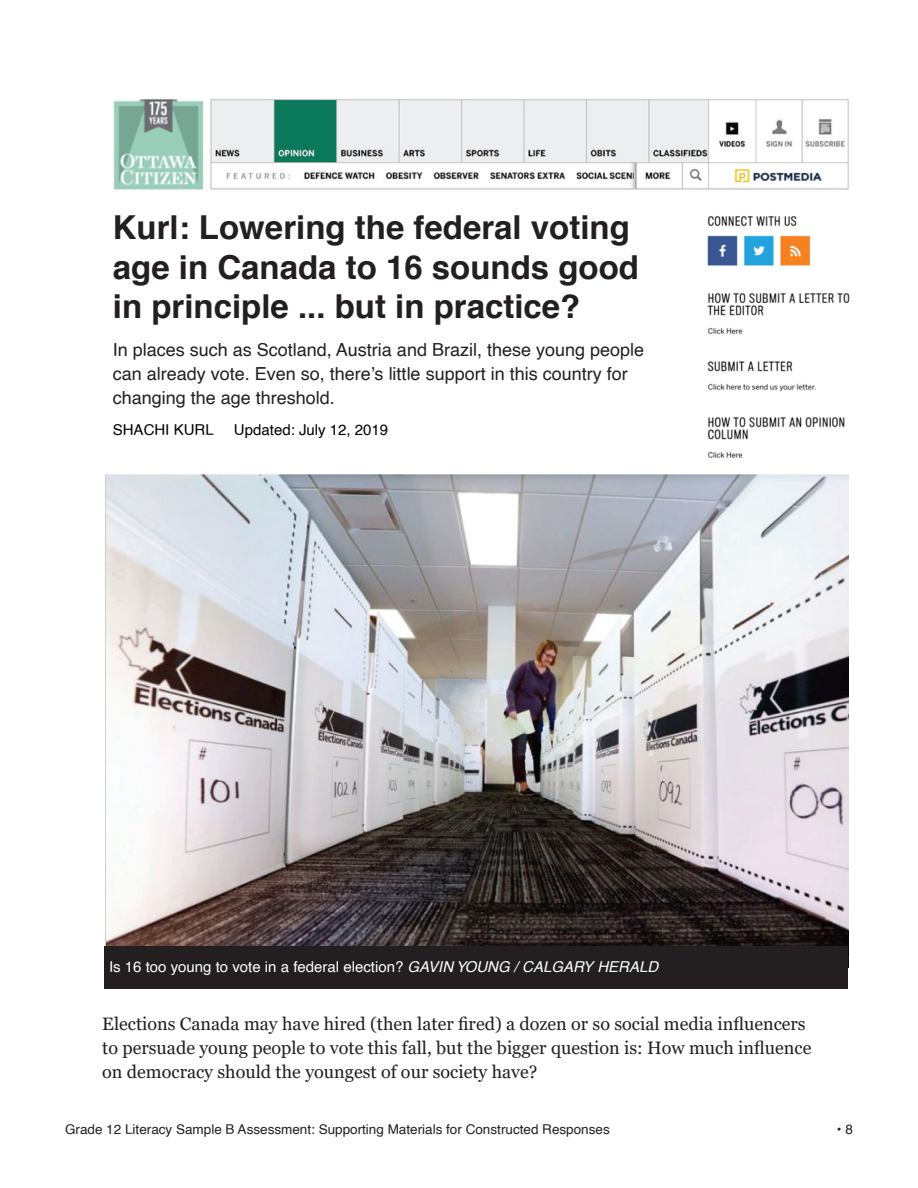
<style>
.page{position:relative;width:918px;height:1188px;background:#fff}
.page>*{position:absolute;margin:0;border:0;box-sizing:border-box;transform-origin:0 0}
.t1{font:700 33px/39.6px "Helvetica";color:#231f20}
.helvetica-12pt-body{font:18px/24px "Georgia";color:#231f20}
.t2{font:18px/24px "Helvetica";color:#231f20}
.t3{font:15px "Helvetica";color:#fff}
.t4{font:15px "Helvetica";color:#000}
.t5{font:13.5px "Helvetica";color:#231f20}
.s1{font-style:italic}
</style>
<div class="page">
<img style="left:113px;top:99px;width:737px;height:359px">
<img style="left:105px;top:474px;width:743px;height:472px">
<div style="left:105px;top:946px;width:743px;height:43px;background:#231f20"></div>
<p class="t1" style="left:113px;top:207px;width:528px">Kurl: Lowering the federal voting age in Canada to 16 sounds good in principle ... but in practice?</p>
<p class="t2" style="left:113px;top:338px;width:533px">In places such as Scotland, Austria and Brazil, these young people can already vote. Even so, there’s little support in this country for changing the age threshold.</p>
<p class="t4" style="left:113px;top:419px;width:102px">SHACHI KURL</p>
<p class="t4" style="left:234px;top:419px;width:156px">Updated: July 12, 2019</p>
<p class="t3" style="left:109px;top:955px;width:551px">Is 16 too young to vote in a federal election? <span class="s1">GAVIN YOUNG / CALGARY HERALD</span></p>
<p class="helvetica-12pt-body" style="left:102px;top:1012px;width:705px">Elections Canada may have hired (then later fired) a dozen or so social media influencers</p>
<p class="helvetica-12pt-body" style="left:102px;top:1036px;width:711px">to persuade young people to vote this fall, but the bigger question is: How much influence on democracy should the youngest of our society have?</p>
<p class="t5" style="left:65px;top:1119px;width:546px">Grade 12 Literacy Sample B Assessment: Supporting Materials for Constructed Responses</p>
<p class="t5" style="left:837px;top:1119px;width:17px">• 8</p>
</div>
